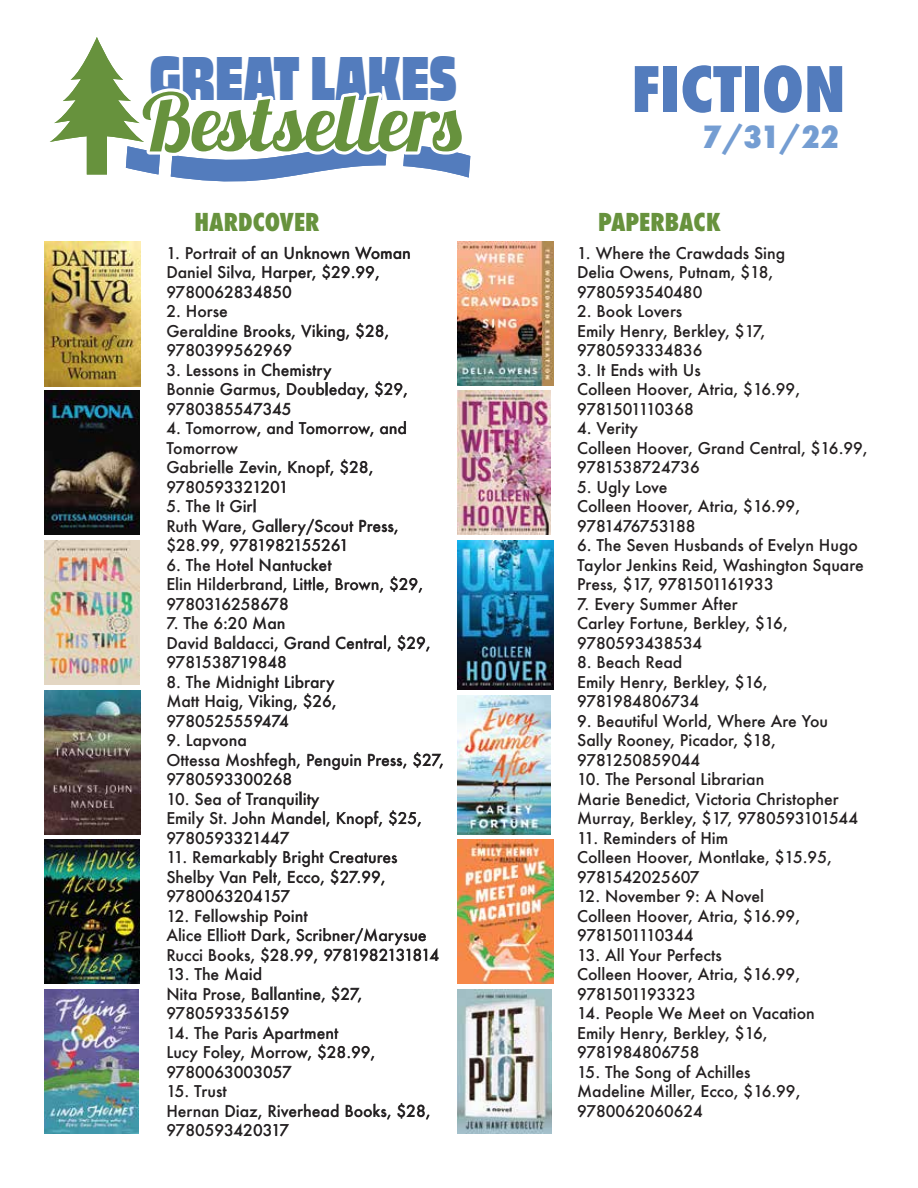
<style>
.page{position:relative;width:918px;height:1188px;background:#fff}
.page>*{position:absolute;margin:0;border:0;box-sizing:border-box;transform-origin:0 0}
.t1{font:900 64.05px "Thicker Trial";color:#537cbd;scale:.76 1}
.t2{font:800 condensed 60.9px "Futura";color:#537cbd;scale:1.08 1}
.t3{font:800 condensed 29.7px "Futura";color:#749dd2;scale:1.08 1}
.t4{font:800 condensed 24px "Futura";color:#67923d}
.t5{font:500 15.75px/19.5px "Futura";color:#231f20}
</style>
<div class="page">
<svg style="left:186px;top:245px;width:91px;height:14px"></svg>
<svg style="left:285px;top:246px;width:64px;height:13px"></svg>
<svg style="left:355px;top:246px;width:55px;height:13px"></svg>
<svg style="left:322px;top:265px;width:57px;height:16px"></svg>
<svg style="left:177px;top:265px;width:139px;height:33px"></svg>
<svg style="left:187px;top:305px;width:40px;height:12px"></svg>
<svg style="left:301px;top:324px;width:48px;height:17px"></svg>
<svg style="left:356px;top:323px;width:32px;height:16px"></svg>
<svg style="left:177px;top:324px;width:118px;height:32px"></svg>
<svg style="left:375px;top:382px;width:32px;height:16px"></svg>
<svg style="left:177px;top:363px;width:191px;height:52px"></svg>
<svg style="left:267px;top:421px;width:26px;height:13px"></svg>
<svg style="left:299px;top:422px;width:74px;height:15px"></svg>
<svg style="left:380px;top:421px;width:26px;height:13px"></svg>
<svg style="left:177px;top:422px;width:83px;height:32px"></svg>
<svg style="left:340px;top:460px;width:32px;height:16px"></svg>
<svg style="left:177px;top:460px;width:157px;height:33px"></svg>
<svg style="left:186px;top:499px;width:24px;height:13px"></svg>
<svg style="left:217px;top:500px;width:7px;height:12px"></svg>
<svg style="left:230px;top:499px;width:26px;height:13px"></svg>
<svg style="left:360px;top:520px;width:38px;height:14px"></svg>
<svg style="left:177px;top:518px;width:176px;height:53px"></svg>
<svg style="left:294px;top:577px;width:34px;height:16px"></svg>
<svg style="left:336px;top:578px;width:47px;height:15px"></svg>
<svg style="left:390px;top:577px;width:32px;height:16px"></svg>
<svg style="left:177px;top:577px;width:111px;height:33px"></svg>
<svg style="left:184px;top:616px;width:24px;height:13px"></svg>
<svg style="left:214px;top:617px;width:33px;height:12px"></svg>
<svg style="left:253px;top:616px;width:31px;height:14px"></svg>
<svg style="left:336px;top:636px;width:55px;height:15px"></svg>
<svg style="left:398px;top:635px;width:32px;height:16px"></svg>
<svg style="left:177px;top:636px;width:152px;height:32px"></svg>
<svg style="left:177px;top:675px;width:159px;height:52px"></svg>
<svg style="left:307px;top:754px;width:54px;height:16px"></svg>
<svg style="left:368px;top:754px;width:38px;height:14px"></svg>
<svg style="left:413px;top:752px;width:30px;height:16px"></svg>
<svg style="left:177px;top:734px;width:123px;height:51px"></svg>
<svg style="left:337px;top:811px;width:45px;height:17px"></svg>
<svg style="left:389px;top:811px;width:32px;height:16px"></svg>
<svg style="left:177px;top:791px;width:153px;height:53px"></svg>
<svg style="left:330px;top:851px;width:67px;height:12px"></svg>
<svg style="left:331px;top:869px;width:53px;height:16px"></svg>
<svg style="left:177px;top:850px;width:147px;height:52px"></svg>
<svg style="left:177px;top:909px;width:262px;height:110px"></svg>
<svg style="left:177px;top:1026px;width:197px;height:52px"></svg>
<svg style="left:177px;top:1085px;width:11px;height:12px"></svg>
<svg style="left:194px;top:1085px;width:33px;height:12px"></svg>
<svg style="left:346px;top:1104px;width:45px;height:15px"></svg>
<svg style="left:398px;top:1103px;width:31px;height:16px"></svg>
<svg style="left:177px;top:1104px;width:161px;height:32px"></svg>
<img style="left:44px;top:541px;width:96px;height:144px">
<img style="left:44px;top:391px;width:96px;height:144px">
<img style="left:458px;top:391px;width:93px;height:144px">
<img style="left:458px;top:541px;width:96px;height:149px">
<img style="left:44px;top:690px;width:97px;height:144px">
<img style="left:44px;top:840px;width:95px;height:144px">
<img style="left:44px;top:989px;width:95px;height:144px">
<img style="left:458px;top:241px;width:96px;height:144px">
<img style="left:458px;top:695px;width:92px;height:139px">
<img style="left:458px;top:840px;width:96px;height:144px">
<img style="left:458px;top:989px;width:94px;height:144px">
<img style="left:45px;top:241px;width:95px;height:145px">
<svg style="left:50px;top:37px;width:420px;height:145px"></svg>
<h1 class="t1" style="left:149px;top:37px;width:406px">GREAT LAKES</h1>
<h2 class="t2" style="left:631px;top:48px;width:200px">FICTION</h2>
<h3 class="t3" style="left:702px;top:117px;width:128px">7/31/22</h3>
<h3 class="t4" style="left:195px;top:206px;width:127px">HARDCOVER</h3>
<h3 class="t4" style="left:598px;top:206px;width:124px">PAPERBACK</h3>
<p class="t5" style="left:166px;top:243px;width:246px">1. Portrait of an Unknown Woman<br>Daniel Silva, Harper, $29.99,<br>9780062834850</p>
<p class="t5" style="left:166px;top:301px;width:224px">2. Horse<br>Geraldine Brooks, Viking, $28,<br>9780399562969</p>
<p class="t5" style="left:166px;top:360px;width:243px">3. Lessons in Chemistry<br>Bonnie Garmus, Doubleday, $29,<br>9780385547345</p>
<p class="t5" style="left:166px;top:418px;width:242px">4. Tomorrow, and Tomorrow, and<br>Tomorrow<br>Gabrielle Zevin, Knopf, $28,<br>9780593321201</p>
<p class="t5" style="left:166px;top:496px;width:234px">5. The It Girl<br>Ruth Ware, Gallery/Scout Press, $28.99, 9781982155261</p>
<p class="t5" style="left:166px;top:555px;width:258px">6. The Hotel Nantucket<br>Elin Hilderbrand, Little, Brown, $29,<br>9780316258678</p>
<p class="t5" style="left:166px;top:613px;width:266px">7. The 6:20 Man<br>David Baldacci, Grand Central, $29,<br>9781538719848</p>
<p class="t5" style="left:166px;top:672px;width:172px">8. The Midnight Library<br>Matt Haig, Viking, $26,<br>9780525559474</p>
<p class="t5" style="left:166px;top:730px;width:279px">9. Lapvona<br>Ottessa Moshfegh, Penguin Press, $27,<br>9780593300268</p>
<p class="t5" style="left:166px;top:789px;width:257px">10. Sea of Tranquility<br>Emily St. John Mandel, Knopf, $25,<br>9780593321447</p>
<p class="t5" style="left:166px;top:847px;width:233px">11. Remarkably Bright Creatures<br>Shelby Van Pelt, Ecco, $27.99,<br>9780063204157</p>
<p class="t5" style="left:166px;top:906px;width:274px">12. Fellowship Point<br>Alice Elliott Dark, Scribner/Marysue<br>Rucci Books, $28.99, 9781982131814</p>
<p class="t5" style="left:166px;top:964px;width:198px">13. The Maid<br>Nita Prose, Ballantine, $27,<br>9780593356159</p>
<p class="t5" style="left:166px;top:1023px;width:211px">14. The Paris Apartment<br>Lucy Foley, Morrow, $28.99,<br>9780063003057</p>
<p class="t5" style="left:166px;top:1081px;width:266px">15. Trust<br>Hernan Diaz, Riverhead Books, $28,<br>9780593420317</p>
<p class="t5" style="left:577px;top:243px;width:210px">1. Where the Crawdads Sing<br>Delia Owens, Putnam, $18,<br>9780593540480</p>
<p class="t5" style="left:577px;top:301px;width:190px">2. Book Lovers<br>Emily Henry, Berkley, $17,<br>9780593334836</p>
<p class="t5" style="left:577px;top:360px;width:225px">3. It Ends with Us<br>Colleen Hoover, Atria, $16.99,<br>9781501110368</p>
<p class="t5" style="left:577px;top:418px;width:292px">4. Verity<br>Colleen Hoover, Grand Central, $16.99,<br>9781538724736</p>
<p class="t5" style="left:577px;top:477px;width:225px">5. Ugly Love<br>Colleen Hoover, Atria, $16.99,<br>9781476753188</p>
<p class="t5" style="left:577px;top:535px;width:288px">6. The Seven Husbands of Evelyn Hugo<br>Taylor Jenkins Reid, Washington Square<br>Press, $17, 9781501161933</p>
<p class="t5" style="left:577px;top:594px;width:212px">7. Every Summer After<br>Carley Fortune, Berkley, $16,<br>9780593438534</p>
<p class="t5" style="left:577px;top:652px;width:192px">8. Beach Read<br>Emily Henry, Berkley, $16,<br>9781984806734</p>
<p class="t5" style="left:577px;top:711px;width:253px">9. Beautiful World, Where Are You<br>Sally Rooney, Picador, $18,<br>9781250859044</p>
<p class="t5" style="left:577px;top:769px;width:282px">10. The Personal Librarian<br>Marie Benedict, Victoria Christopher<br>Murray, Berkley, $17, 9780593101544</p>
<p class="t5" style="left:577px;top:828px;width:256px">11. Reminders of Him<br>Colleen Hoover, Montlake, $15.95,<br>9781542025607</p>
<p class="t5" style="left:577px;top:886px;width:225px">12. November 9: A Novel<br>Colleen Hoover, Atria, $16.99,<br>9781501110344</p>
<p class="t5" style="left:577px;top:945px;width:225px">13. All Your Perfects<br>Colleen Hoover, Atria, $16.99,<br>9781501193323</p>
<p class="t5" style="left:577px;top:1003px;width:239px">14. People We Meet on Vacation<br>Emily Henry, Berkley, $16,<br>9781984806758</p>
<p class="t5" style="left:577px;top:1062px;width:225px">15. The Song of Achilles<br>Madeline Miller, Ecco, $16.99,<br>9780062060624</p>
</div>
